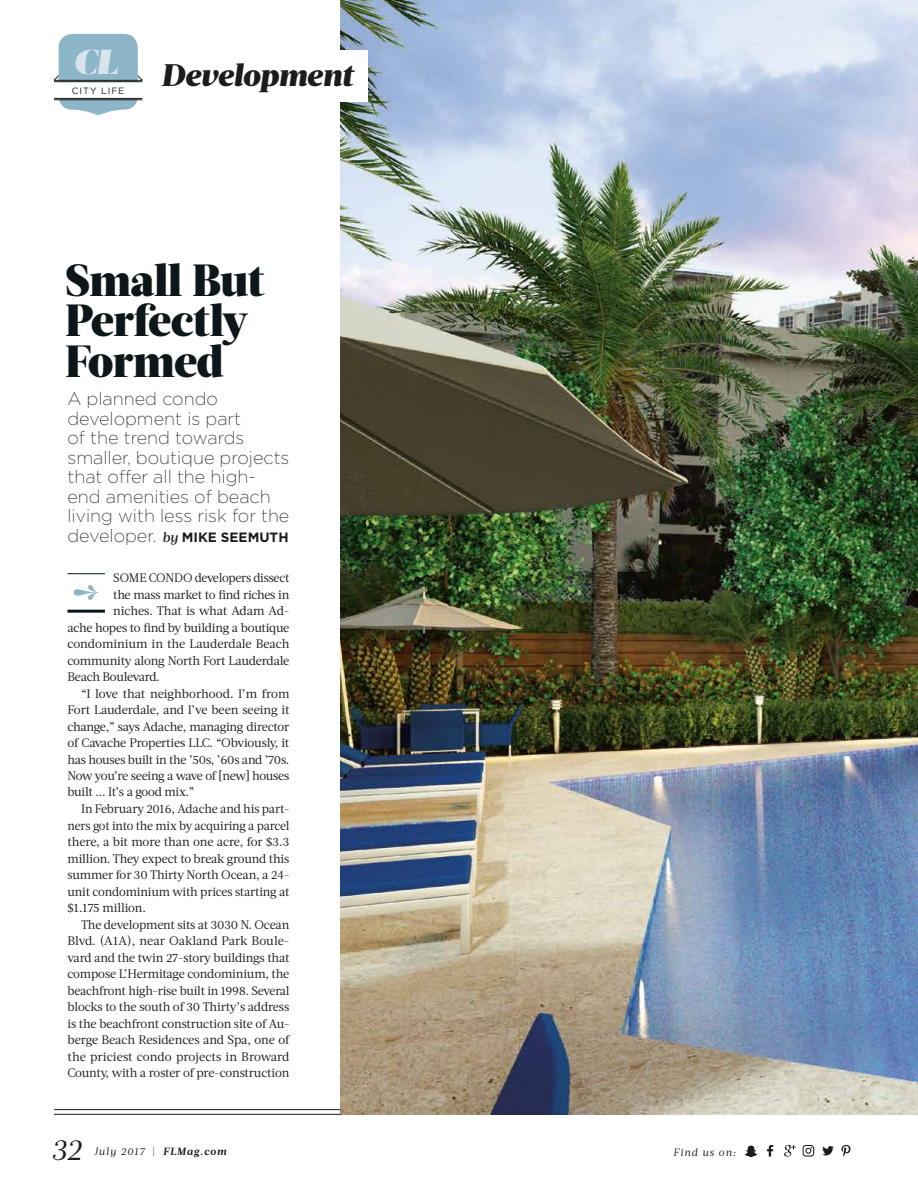
<style>
.page{position:relative;width:918px;height:1188px;background:#fff}
.page>*{position:absolute;margin:0;border:0;box-sizing:border-box;transform-origin:0 0}
.t1{font:900 45px/40.5px "Acta Headline";letter-spacing:-.01em;color:#0d171a}
.t2{font:italic 34.5px "Acta Poster";color:#d7e4ec}
.t3{font:italic 900 31.2px "Acta Deck";letter-spacing:-.01em;color:#1c1c1a}
.t4{font:italic 30px "Acta Deck";color:#1c1c1a}
.t5{font:200 18px/19.5px "Gotham";color:#1c1c1a}
.t6{font:700 13.5px "Gotham";color:#1c1c1a}
.t7{font:12.3px "Acta";letter-spacing:-.015em;color:#1c1c1a}
.t8{font:12.3px "Acta";letter-spacing:.005em;color:#1c1c1a}
.t9{font:italic 700 10.5px "Acta";letter-spacing:.085em;color:#1c1c1a}
.t10{font:italic 10.5px "Acta";letter-spacing:.09em;color:#1c1c1a}
.t11{font:9.15px "Gotham";letter-spacing:.1em;color:#1c1c1a}
.s1{font-weight:200;font-size:18px}
.s2{font-family:"Acta";font-weight:500;font-style:italic}
.s3{font-weight:400}
.s4{font-weight:400;font-style:normal}
</style>
<div class="page">
<svg style="left:767px;top:1145px;width:6px;height:12px"></svg>
<svg style="left:822px;top:1146px;width:12px;height:9px"></svg>
<svg style="left:841px;top:1145px;width:10px;height:12px"></svg>
<svg style="left:784px;top:1145px;width:12px;height:12px"></svg>
<svg style="left:803px;top:1145px;width:11px;height:12px"></svg>
<svg style="left:745px;top:1146px;width:12px;height:11px"></svg>
<img style="left:341px;top:0;width:577px;height:1114px">
<hr style="left:54px;top:1109px;width:287px;height:1px;background:#1c1c1a">
<hr style="left:54px;top:1114px;width:287px;height:1px;background:#1c1c1a">
<hr style="left:68px;top:610px;width:37px;height:3px;background:#04161a">
<hr style="left:68px;top:573px;width:37px;height:1px;background:#04161a">
<svg style="left:74px;top:585px;width:24px;height:15px"></svg>
<div style="left:239px;top:50px;width:128px;height:51px;background:#fff"></div>
<svg style="left:54px;top:34px;width:89px;height:81px"></svg>
<hr style="left:54px;top:100px;width:88px;height:1px;background:#1c1c1a">
<hr style="left:54px;top:80px;width:88px;height:1px;background:#1c1c1a">
<div style="left:54px;top:82px;width:88px;height:16px;background:#fff"></div>
<hr style="left:54px;top:98px;width:88px;height:1px;background:#1c1c1a">
<hr style="left:54px;top:81px;width:88px;height:1px;background:#1c1c1a">
<h2 class="t2" style="left:73px;top:40px;width:46px">CL</h2>
<p class="t11" style="left:72px;top:85px;width:54px">CITY LIFE</p>
<h3 class="t3" style="left:162px;top:56px;width:193px">Development</h3>
<h1 class="t1" style="left:66px;top:260px;width:201px">Small But<br>Perfectly<br>Formed</h1>
<h3 class="t5" style="left:68px;top:388px;width:223px">A planned condo development is part<br>of the trend towards smaller, boutique projects that offer all the high&shy;end amenities of beach living with less risk for the</h3>
<p class="t6" style="left:68px;top:528px;width:223px"><span class="s1">developer.</span> <span class="s2">by</span> MIKE SEEMUTH</p>
<p class="t7" style="left:113px;top:571px;width:178px">SOME CONDO developers dissect</p>
<p class="t7" style="left:113px;top:587px;width:178px">the mass market to find riches in</p>
<p class="t7" style="left:113px;top:604px;width:178px">niches. That is what Adam Ad-</p>
<p class="t7" style="left:68px;top:620px;width:223px">ache hopes to find by building a boutique</p>
<p class="t7" style="left:68px;top:637px;width:224px">condominium in the Lauderdale Beach</p>
<p class="t7" style="left:68px;top:653px;width:223px">community along North Fort Lauderdale</p>
<p class="t7" style="left:68px;top:670px;width:94px">Beach Boulevard.</p>
<p class="t7" style="left:81px;top:686px;width:210px">“I love that neighborhood. I’m from</p>
<p class="t7" style="left:68px;top:703px;width:224px">Fort Lauderdale, and I’ve been seeing it</p>
<p class="t7" style="left:68px;top:719px;width:224px">change,” says Adache, managing director</p>
<p class="t7" style="left:68px;top:736px;width:223px">of Cavache Properties LLC. “Obviously, it</p>
<p class="t7" style="left:68px;top:752px;width:223px">has houses built in the ’50s, ’60s and ’70s.</p>
<p class="t7" style="left:68px;top:769px;width:223px">Now you’re seeing a wave of [new] houses</p>
<p class="t7" style="left:68px;top:785px;width:129px">built ... It’s a good mix.”</p>
<p class="t7" style="left:81px;top:802px;width:210px">In February 2016, Adache and his part-</p>
<p class="t7" style="left:68px;top:818px;width:224px">ners got into the mix by acquiring a parcel</p>
<p class="t7" style="left:68px;top:835px;width:223px">there, a bit more than one acre, for $3.3</p>
<p class="t7" style="left:68px;top:851px;width:223px">million. They expect to break ground this</p>
<p class="t7" style="left:68px;top:868px;width:223px">summer for 30 Thirty North Ocean, a 24-</p>
<p class="t7" style="left:68px;top:884px;width:223px">unit condominium with prices starting at</p>
<p class="t7" style="left:68px;top:901px;width:80px">$1.175 million.</p>
<p class="t7" style="left:81px;top:917px;width:210px">The development sits at 3030 N. Ocean</p>
<p class="t7" style="left:68px;top:934px;width:223px">Blvd. (A1A), near Oakland Park Boule-</p>
<p class="t7" style="left:68px;top:950px;width:223px">vard and the twin 27-story buildings that</p>
<p class="t7" style="left:68px;top:967px;width:223px">compose L’Hermitage condominium, the</p>
<p class="t7" style="left:68px;top:983px;width:223px">beachfront high-rise built in 1998. Several</p>
<p class="t7" style="left:68px;top:1000px;width:223px">blocks to the south of 30 Thirty’s address</p>
<p class="t7" style="left:68px;top:1016px;width:223px">is the beachfront construction site of Au-</p>
<p class="t7" style="left:68px;top:1033px;width:223px">berge Beach Residences and Spa, one of</p>
<p class="t8" style="left:68px;top:1049px;width:224px">the priciest condo projects in Broward</p>
<p class="t7" style="left:68px;top:1066px;width:223px">County, with a roster of pre-construction</p>
<h3 class="t4" style="left:51px;top:1132px;width:32px">32</h3>
<p class="t9" style="left:94px;top:1145px;width:134px"><span class="s3">July 2017</span> <span class="s4">|</span> FLMag.com</p>
<p class="t10" style="left:673px;top:1146px;width:64px">Find us on:</p>
</div>
